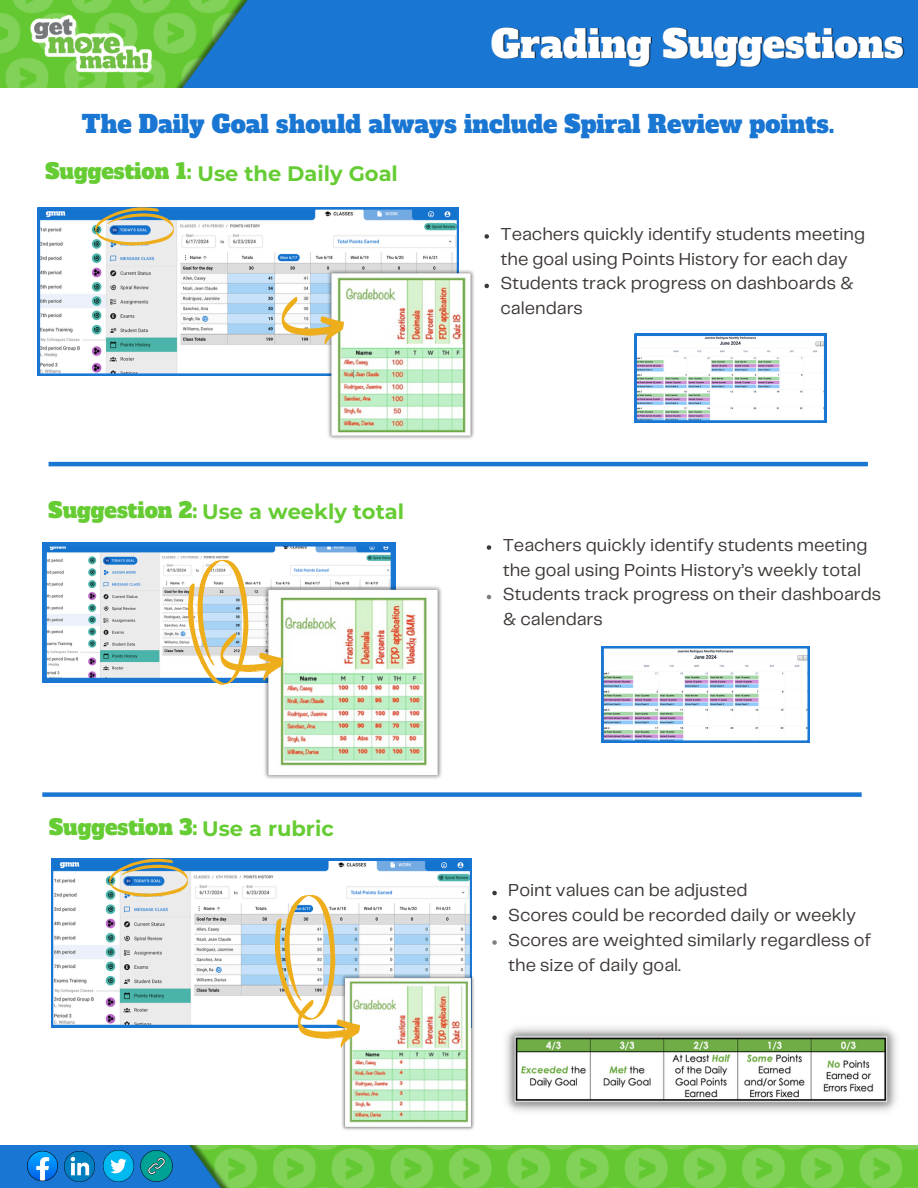
<style>
.page{position:relative;width:918px;height:1188px;background:#fff}
.page>*{position:absolute;margin:0;border:0;box-sizing:border-box;transform-origin:0 0}
.t1{font:37.5px "Alfa Slab One";color:#fff}
.t2{font:24px "Alfa Slab One";color:#1976d2}
.t3{font:700 21px "Montserrat";color:#6c3}
.t4{font:21px "Alfa Slab One";color:#6c3}
.t5{font:18px/24.8px "Telegraf";color:#3d3836}
.s1{font-family:"Alfa Slab One";font-weight:400}
.s2{font-family:"Montserrat";font-weight:700}
</style>
<div class="page">
<div style="left:176px;top:0;width:742px;height:88px;background:#1976d2"></div>
<img style="left:7px;top:0;width:169px;height:88px">
<img style="left:325px;top:1145px;width:144px;height:43px">
<img style="left:469px;top:1145px;width:449px;height:43px">
<img style="left:265px;top:1145px;width:60px;height:43px">
<svg style="left:0;top:1145px;width:265px;height:43px;background:#3c9596"></svg>
<img style="left:20px;top:1145px;width:44px;height:43px">
<img style="left:64px;top:1151px;width:31px;height:30px">
<img style="left:103px;top:1151px;width:31px;height:30px">
<img style="left:138px;top:1147px;width:37px;height:38px">
<svg style="left:38px;top:207px;width:421px;height:169px"></svg>
<img style="left:325px;top:267px;width:149px;height:172px">
<svg style="left:279px;top:296px;width:67px;height:50px"></svg>
<svg style="left:635px;top:334px;width:191px;height:88px"></svg>
<svg style="left:95px;top:207px;width:78px;height:38px;background:#9cb2b2"></svg>
<svg style="left:42px;top:542px;width:353px;height:140px"></svg>
<img style="left:264px;top:582px;width:178px;height:197px">
<svg style="left:487px;top:545px;width:4px;height:5px"></svg>
<svg style="left:487px;top:595px;width:4px;height:4px"></svg>
<svg style="left:602px;top:646px;width:208px;height:97px"></svg>
<svg style="left:188px;top:560px;width:96px;height:125px"></svg>
<svg style="left:51px;top:859px;width:421px;height:168px"></svg>
<svg style="left:109px;top:859px;width:79px;height:38px;background:#a1b4b3"></svg>
<img style="left:506px;top:1027px;width:391px;height:85px">
<img style="left:342px;top:971px;width:132px;height:159px">
<svg style="left:484px;top:234px;width:5px;height:5px"></svg>
<svg style="left:484px;top:284px;width:5px;height:4px"></svg>
<svg style="left:492px;top:891px;width:5px;height:4px"></svg>
<svg style="left:492px;top:916px;width:5px;height:4px"></svg>
<svg style="left:492px;top:940px;width:5px;height:5px"></svg>
<svg style="left:275px;top:895px;width:87px;height:154px"></svg>
<hr style="left:49px;top:462px;width:819px;height:4px;background:#1976d2">
<div style="left:42px;top:792px;width:820px;height:5px;background:#1976d2"></div>
<p class="t1" style="left:491px;top:19px;width:414px">Grading Suggestions</p>
<p class="t2" style="left:82px;top:108px;width:754px">The Daily Goal should always include Spiral Review points.</p>
<p class="t3" style="left:45px;top:160px;width:354px"><span class="s1">Suggestion 1:</span> Use the Daily Goal</p>
<p class="t3" style="left:49px;top:499px;width:357px"><span class="s1">Suggestion 2:</span> Use a weekly total</p>
<p class="t4" style="left:49px;top:814px;width:286px">Suggestion 3: <span class="s2">Use a rubric</span></p>
<h4 class="t5" style="left:500px;top:222px;width:366px">Teachers quickly identify students meeting the goal using Points History for each day</h4>
<h3 class="t5" style="left:500px;top:272px;width:355px">Students track progress on dashboards &amp; calendars</h3>
<h4 class="t5" style="left:503px;top:533px;width:366px">Teachers quickly identify students meeting the goal using Points History’s weekly total</h4>
<h3 class="t5" style="left:503px;top:583px;width:380px">Students track progress on their dashboards &amp; calendars</h3>
<p class="t5" style="left:508px;top:879px;width:241px">Point values can be adjusted</p>
<p class="t5" style="left:508px;top:904px;width:349px">Scores could be recorded daily or weekly</p>
<p class="t5" style="left:508px;top:928px;width:365px">Scores are weighted similarly regardless of the size of daily goal.</p>
</div>
